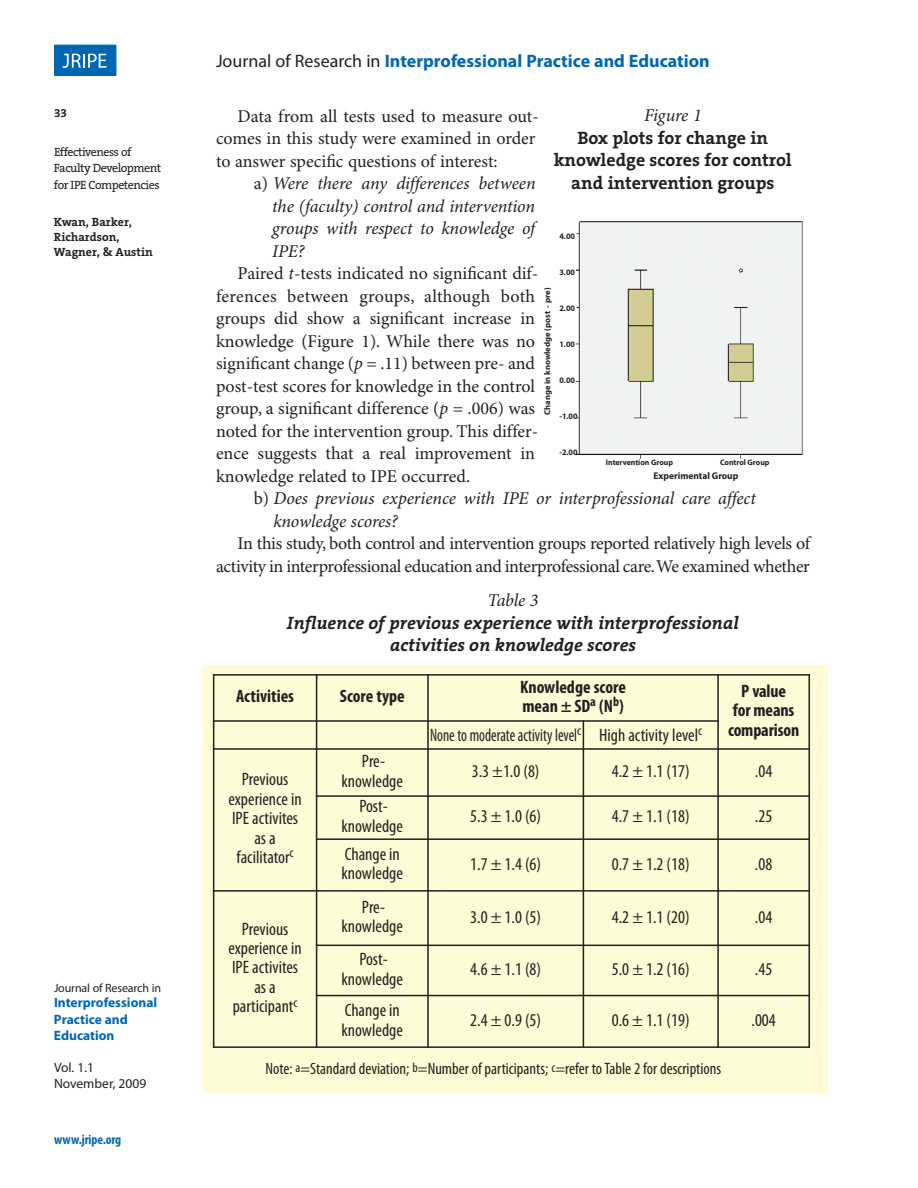
<style>
.page{position:relative;width:918px;height:1188px;background:#fff}
.page>*{position:absolute;margin:0;border:0;box-sizing:border-box;transform-origin:0 0}
.t1{font:18px/22.5px "Minion Pro";letter-spacing:-.005em;color:#231f20}
.t2{font:condensed 18px/19.5px "Myriad Pro";color:#231f20;text-align:center}
.t3{font:italic 18px "Minion Pro";letter-spacing:-.01em;color:#231f20}
.t4{font:italic 700 18px/22.5px "The Serif B7";color:#231f20;text-align:center}
.t5{font:700 condensed 18px/19.5px "Myriad Pro";color:#231f20}
.t6{font:700 18px/22.5px "The Serif B7";color:#231f20;text-align:center}
.t7{font:700 18px "Myriad Pro";color:#0166b3}
.t8{font:condensed 18px "Myriad Pro";color:#231f20;scale:.85 1}
.t9{font:18px "Minion Pro";letter-spacing:.015em;color:#231f20}
.t10{font:condensed 16.5px "Myriad Pro";color:#231f20}
.t11{font:700 13.5px/16.2px "Myriad Pro";color:#0166b3}
.t12{font:13.5px/16.2px "Myriad Pro";color:#231f20}
.t13{font:700 condensed 13.5px "Myriad Pro";letter-spacing:-.01em;color:#0166b3}
.t14{font:12px/16.5px "The Serif B5 Plain";letter-spacing:-.04em;color:#231f20}
.t15{font:700 12px/15px "The Serif B7";color:#231f20}
.t16{font:12px "Myriad Pro";letter-spacing:-.01em;color:#231f20}
.t17{font:700 9.75px "Myriad Pro";color:#231f20}
.t18{font:700 8.4px "Myriad Pro";color:#231f20}
.t19{font:700 7.95px "Myriad Pro";color:#231f20}
.s1{font-weight:400;color:#231f20}
.s2{font-style:normal}
.s3{font-style:italic}
.s4{font-size:13.5px}
</style>
<div class="page">
<svg style="left:54px;top:44px;width:62px;height:31px"></svg>
<div style="left:55px;top:45px;width:61px;height:30px;background:#0166b3"></div>
<svg style="left:63px;top:54px;width:44px;height:14px"></svg>
<img style="left:575px;top:221px;width:228px;height:238px">
<div style="left:202px;top:665px;width:626px;height:428px;background:#fffbd6"></div>
<hr style="left:213px;top:674px;width:1px;height:374px;background:#231f20">
<hr style="left:316px;top:674px;width:1px;height:374px;background:#231f20">
<hr style="left:427px;top:674px;width:2px;height:374px;background:#231f20">
<hr style="left:583px;top:720px;width:1px;height:328px;background:#231f20">
<hr style="left:717px;top:674px;width:2px;height:374px;background:#231f20">
<hr style="left:808px;top:674px;width:2px;height:374px;background:#231f20">
<hr style="left:213px;top:674px;width:597px;height:2px;background:#231f20">
<hr style="left:213px;top:720px;width:506px;height:2px;background:#231f20">
<hr style="left:213px;top:748px;width:597px;height:2px;background:#231f20">
<hr style="left:316px;top:795px;width:494px;height:2px;background:#231f20">
<hr style="left:316px;top:838px;width:494px;height:2px;background:#231f20">
<hr style="left:213px;top:890px;width:597px;height:2px;background:#231f20">
<hr style="left:316px;top:945px;width:494px;height:1px;background:#231f20">
<hr style="left:316px;top:995px;width:494px;height:1px;background:#231f20">
<hr style="left:213px;top:1046px;width:597px;height:2px;background:#231f20">
<p class="t15" style="left:54px;top:106px;width:14px">33</p>
<p class="t14" style="left:54px;top:144px;width:109px">Effectiveness of<br>Faculty Development for IPE Competencies</p>
<p class="t15" style="left:54px;top:215px;width:100px">Kwan, Barker,<br>Richardson,<br>Wagner, &amp; Austin</p>
<p class="t16" style="left:54px;top:983px;width:109px">Journal of Research in</p>
<p class="t11" style="left:54px;top:996px;width:105px">Interprofessional<br>Practice and<br>Education</p>
<p class="t12" style="left:54px;top:1061px;width:94px">Vol. 1.1<br>November, 2009</p>
<p class="t13" style="left:54px;top:1135px;width:69px">www.jripe.org</p>
<p class="t7" style="left:216px;top:54px;width:495px"><span class="s1">Journal of Research in</span> Interprofessional Practice and Education</p>
<p class="t1" style="left:216px;top:106px;width:324px;text-indent:22px">Data from all tests used to measure out&shy;comes in this study were examined in order to answer specific questions of interest:</p>
<p class="t3" style="left:254px;top:176px;width:283px"><span class="s2">a)</span> Were there any differences between</p>
<p class="t3" style="left:272px;top:199px;width:264px">the (faculty) control and intervention</p>
<p class="t3" style="left:272px;top:221px;width:264px">groups with respect to knowledge of</p>
<p class="t3" style="left:272px;top:244px;width:34px">IPE?</p>
<p class="t1" style="left:238px;top:264px;width:302px">Paired <span class="s3">t</span>-tests indicated no significant dif-</p>
<p class="t9" style="left:216px;top:289px;width:321px">ferences between groups, although both</p>
<p class="t1" style="left:216px;top:309px;width:321px">groups did show a significant increase in</p>
<p class="t1" style="left:216px;top:331px;width:321px">knowledge (Figure 1). While there was no</p>
<p class="t1" style="left:216px;top:354px;width:321px">significant change (<span class="s3">p</span> = .11) between pre- and</p>
<p class="t1" style="left:216px;top:376px;width:321px">post-test scores for knowledge in the control</p>
<p class="t1" style="left:216px;top:399px;width:321px">group, a significant difference (<span class="s3">p</span> = .006) was</p>
<p class="t1" style="left:216px;top:421px;width:324px">noted for the intervention group. This differ-</p>
<p class="t1" style="left:216px;top:444px;width:321px">ence suggests that a real improvement in</p>
<p class="t1" style="left:216px;top:466px;width:256px">knowledge related to IPE occurred.</p>
<p class="t3" style="left:254px;top:491px;width:504px"><span class="s2">b)</span> Does previous experience with IPE or interprofessional care affect</p>
<p class="t3" style="left:273px;top:514px;width:126px">knowledge scores?</p>
<p class="t1" style="left:216px;top:534px;width:596px;text-align:right">In this study, both control and intervention groups reported relatively high levels of activity in interprofessional education and interprofessional care.We examined whether</p>
<p class="t3" style="left:644px;top:108px;width:59px">Figure 1</p>
<p class="t6" style="left:554px;top:127px;width:240px">Box plots for change in knowledge scores for control and intervention groups</p>
<p class="t18" style="left:559px;top:233px;width:17px">4.00</p>
<p class="t18" style="left:559px;top:269px;width:17px">3.00</p>
<p class="t18" style="left:559px;top:305px;width:17px">2.00</p>
<p class="t18" style="left:559px;top:341px;width:17px">1.00</p>
<p class="t18" style="left:559px;top:377px;width:17px">0.00</p>
<p class="t18" style="left:559px;top:413px;width:20px">-1.00</p>
<p class="t18" style="left:559px;top:449px;width:20px">-2.00</p>
<p class="t18" style="left:544px;top:415px;width:129px;rotate:-90deg">Change in knowledge (post - pre)</p>
<p class="t19" style="left:606px;top:460px;width:69px">Intervention Group</p>
<p class="t19" style="left:720px;top:460px;width:51px">Control Group</p>
<p class="t17" style="left:654px;top:472px;width:86px">Experimental Group</p>
<p class="t3" style="left:488px;top:593px;width:52px">Table 3</p>
<p class="t4" style="left:287px;top:612px;width:454px">Influence of previous experience with interprofessional activities on knowledge scores</p>
<p class="t5" style="left:236px;top:688px;width:59px">Activities</p>
<p class="t5" style="left:340px;top:688px;width:66px">Score type</p>
<p class="t5" style="left:520px;top:678px;width:107px">Knowledge score mean <span class="s3">±</span> SD<sup>a</sup> (N<sup>b</sup>)</p>
<p class="t5" style="left:728px;top:683px;width:73px;text-align:center">P value<br>for means comparison</p>
<p class="t8" style="left:430px;top:728px;width:322px">None to moderate activity level<sup>c</sup> High activity level<sup>c</sup></p>
<p class="t2" style="left:228px;top:771px;width:75px">Previous experience in<br>IPE activites asa facilitator<sup>c</sup></p>
<p class="t2" style="left:228px;top:920px;width:75px">Previous experience in<br>IPE activites asa participant<sup>c</sup></p>
<p class="t2" style="left:342px;top:753px;width:63px">Pre&shy;knowledge</p>
<p class="t2" style="left:472px;top:763px;width:69px">3.3 ±1.0 (8)</p>
<p class="t2" style="left:612px;top:763px;width:79px">4.2 ± 1.1 (17)</p>
<p class="t2" style="left:755px;top:763px;width:19px">.04</p>
<p class="t2" style="left:342px;top:798px;width:63px">Post&shy;knowledge</p>
<p class="t2" style="left:470px;top:808px;width:72px">5.3 ± 1.0 (6)</p>
<p class="t2" style="left:612px;top:808px;width:79px">4.7 ± 1.1 (18)</p>
<p class="t2" style="left:755px;top:808px;width:19px">.25</p>
<p class="t2" style="left:342px;top:846px;width:63px;text-align:left">Change in knowledge</p>
<p class="t2" style="left:470px;top:855px;width:72px">1.7 ± 1.4 (6)</p>
<p class="t2" style="left:612px;top:855px;width:79px">0.7 ± 1.2 (18)</p>
<p class="t2" style="left:755px;top:855px;width:19px">.08</p>
<p class="t2" style="left:342px;top:899px;width:63px">Pre&shy;knowledge</p>
<p class="t2" style="left:470px;top:908px;width:72px">3.0 ± 1.0 (5)</p>
<p class="t2" style="left:612px;top:908px;width:79px">4.2 ± 1.1 (20)</p>
<p class="t2" style="left:755px;top:908px;width:19px">.04</p>
<p class="t2" style="left:342px;top:951px;width:63px">Post&shy;knowledge</p>
<p class="t2" style="left:470px;top:961px;width:72px">4.6 ± 1.1 (8)</p>
<p class="t2" style="left:612px;top:961px;width:79px">5.0 ± 1.2 (16)</p>
<p class="t2" style="left:755px;top:961px;width:19px">.45</p>
<p class="t2" style="left:342px;top:1002px;width:63px;text-align:left">Change in knowledge</p>
<p class="t2" style="left:470px;top:1012px;width:72px">2.4 ± 0.9 (5)</p>
<p class="t2" style="left:612px;top:1012px;width:79px">0.6 ± 1.1 (19)</p>
<p class="t2" style="left:752px;top:1012px;width:26px">.004</p>
<p class="t10" style="left:265px;top:1062px;width:457px">Note: <span class="s4">a</span>=Standard deviation; <span class="s4">b</span>=Number of participants; <span class="s4">c</span>=refer toTable 2 for descriptions</p>
</div>
